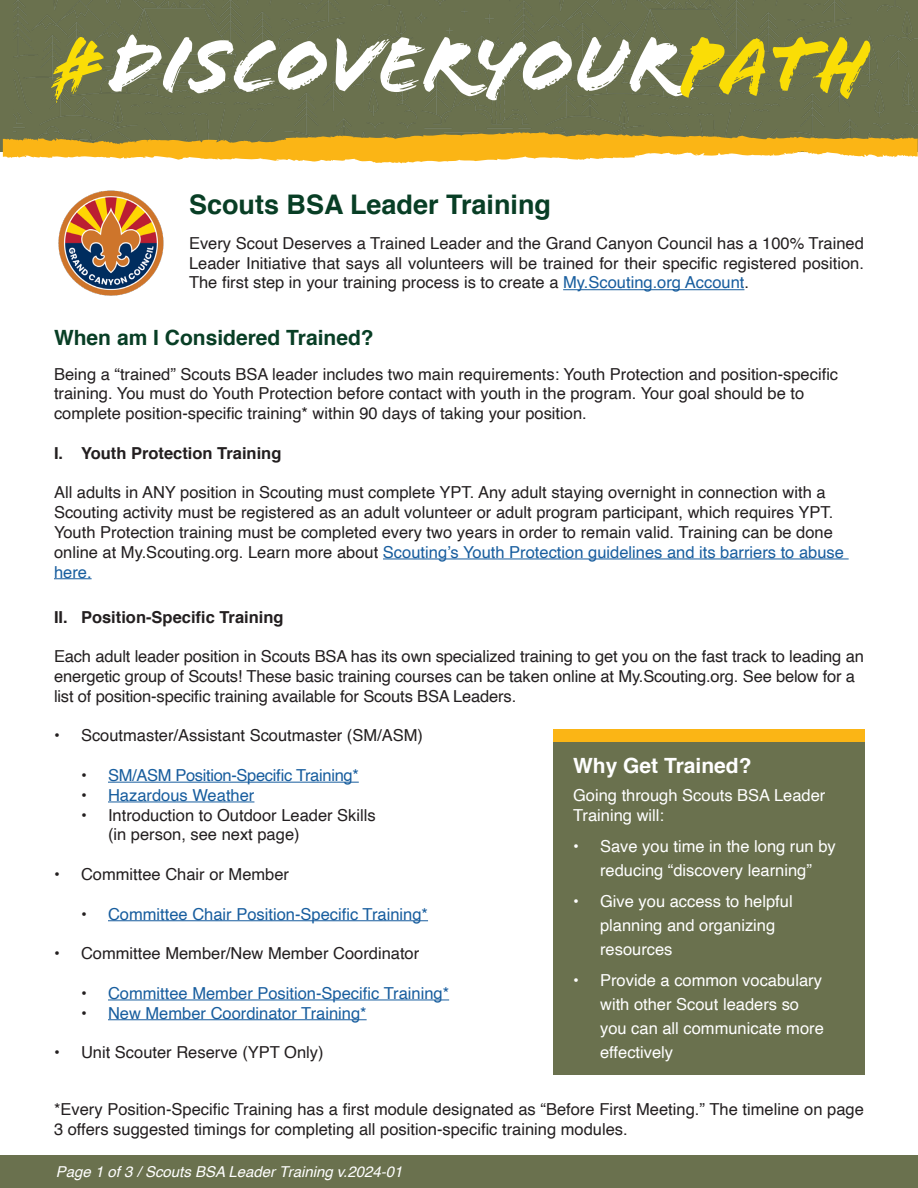
<style>
.page{position:relative;width:918px;height:1188px;background:#fff}
.page>*{position:absolute;margin:0;border:0;box-sizing:border-box;transform-origin:0 0}
.t1{font:82.5px "Flood Std";color:#fff}
.t2{font:700 27px "Helvetica";color:#083e25}
.t3{font:700 21px "Helvetica";color:#083e25}
.t4{font:700 21px "Helvetica";color:#fff}
.t5{font:16.5px/19.8px "Helvetica";color:#231f20}
.t6{font:16.5px/24px "Helvetica";color:#fff}
.t7{font:16.5px "Helvetica";color:#175d9e}
.t8{font:700 16.5px "Helvetica";color:#231f20}
.t9{font:16.5px "Helvetica";letter-spacing:-.02em;color:#175d9e}
.t10{font:italic 15px "Helvetica";color:#fff}
.s1{color:#fadd06}
.s2{color:#175d9e}
.s3{color:#231f20}
</style>
<div class="page">
<div style="left:554px;top:729px;width:312px;height:345px;background:#6a714e"></div>
<div style="left:554px;top:729px;width:312px;height:13px;background:#fbb515"></div>
<div style="left:0;top:1155px;width:918px;height:33px;background:#6a714e"></div>
<hr style="left:563px;top:289px;width:181px;height:1px;background:#175d9e">
<img style="left:58px;top:190px;width:106px;height:106px">
<hr style="left:383px;top:559px;width:466px;height:1px;background:#175d9e">
<hr style="left:54px;top:578px;width:38px;height:1px;background:#175d9e">
<hr style="left:108px;top:782px;width:251px;height:1px;background:#175d9e">
<hr style="left:108px;top:802px;width:146px;height:1px;background:#175d9e">
<hr style="left:108px;top:920px;width:320px;height:1px;background:#175d9e">
<hr style="left:108px;top:1000px;width:341px;height:1px;background:#175d9e">
<hr style="left:108px;top:1019px;width:259px;height:1px;background:#175d9e">
<div style="left:14px;top:0;width:904px;height:132px;background:#6a714e"></div>
<svg style="left:3px;top:132px;width:915px;height:32px"></svg>
<p class="t1" style="left:48px;top:17px;width:823px"><span class="s1">#</span>Discoveryour<span class="s1">Path</span></p>
<p class="t2" style="left:189px;top:183px;width:364px">Scouts BSA Leader Training</p>
<p class="t5" style="left:189px;top:234px;width:676px;text-align:justify">Every Scout Deserves a Trained Leader and the Grand Canyon Council has a 100% Trained Leader Initiative that says all volunteers will be trained for their specific registered position.<br>The first step in your training process is to create a <span class="s2">My.Scouting.org Account</span>.</p>
<p class="t3" style="left:54px;top:321px;width:321px">When am I Considered Trained?</p>
<p class="t5" style="left:54px;top:364px;width:786px">Being a “trained” Scouts BSA leader includes two main requirements: Youth Protection and position-specific training. You must do Youth Protection before contact with youth in the program. Your goal should be to complete position-specific training* within 90 days of taking your position.</p>
<p class="t8" style="left:54px;top:440px;width:229px">I. Youth Protection Training</p>
<p class="t5" style="left:54px;top:483px;width:792px">All adults in ANY position in Scouting must complete YPT. Any adult staying overnight in connection with a Scouting activity must be registered as an adult volunteer or adult program participant, which requires YPT.<br>Youth Protection training must be completed every two years in order to remain valid. Training can be done online at My.Scouting.org. Learn more about <span class="s2">Scouting’s Youth Protection guidelines and its barriers to abuse here.</span></p>
<p class="t8" style="left:54px;top:603px;width:231px">II. Position-Specific Training</p>
<p class="t5" style="left:54px;top:647px;width:811px">Each adult leader position in Scouts BSA has its own specialized training to get you on the fast track to leading an energetic group of Scouts! These basic training courses can be taken online at My.Scouting.org. See below for a list of position-specific training available for Scouts BSA Leaders.</p>
<p class="t5" style="left:54px;top:726px;width:371px">• Scoutmaster/Assistant Scoutmaster (SM/ASM)</p>
<p class="t9" style="left:81px;top:762px;width:279px"><span class="s3">•</span> SM/ASM Position-Specific Training*</p>
<p class="t7" style="left:81px;top:782px;width:175px"><span class="s3">•</span> Hazardous Weather</p>
<p class="t5" style="left:81px;top:805px;width:296px">• Introduction to Outdoor Leader Skills</p>
<p class="t5" style="left:108px;top:825px;width:193px">(in person, see next page)</p>
<p class="t5" style="left:54px;top:865px;width:237px">• Committee Chair or Member</p>
<p class="t7" style="left:81px;top:901px;width:349px"><span class="s3">•</span> Committee Chair Position-Specific Training*</p>
<p class="t5" style="left:54px;top:944px;width:367px">• Committee Member/New Member Coordinator</p>
<p class="t7" style="left:81px;top:980px;width:370px"><span class="s3">•</span> Committee Member Position-Specific Training*</p>
<p class="t7" style="left:81px;top:1000px;width:287px"><span class="s3">•</span> New Member Coordinator Training*</p>
<p class="t5" style="left:54px;top:1043px;width:271px">• Unit Scouter Reserve (YPT Only)</p>
<p class="t4" style="left:573px;top:748px;width:180px">Why Get Trained?</p>
<p class="t6" style="left:573px;top:786px;width:254px;line-height:19.8px">Going through Scouts BSA Leader<br>Training will:</p>
<p class="t6" style="left:573px;top:835px;width:264px;text-align:center">• Save you time in the long run by reducing “discovery learning”</p>
<p class="t6" style="left:600px;top:890px;width:194px;text-indent:-27px">• Give you access to helpful planning and organizing resources</p>
<p class="t6" style="left:600px;top:969px;width:225px;text-indent:-27px">• Provide a common vocabulary with other Scout leaders so you can all communicate more effectively</p>
<p class="t5" style="left:54px;top:1100px;width:811px">*Every Position-Specific Training has a first module designated as “Before First Meeting.” The timeline on page<br>3 offers suggested timings for completing all position-specific training modules.</p>
<p class="t10" style="left:56px;top:1160px;width:348px">Page 1 of 3 / Scouts BSA Leader Training v.2024-01</p>
</div>
